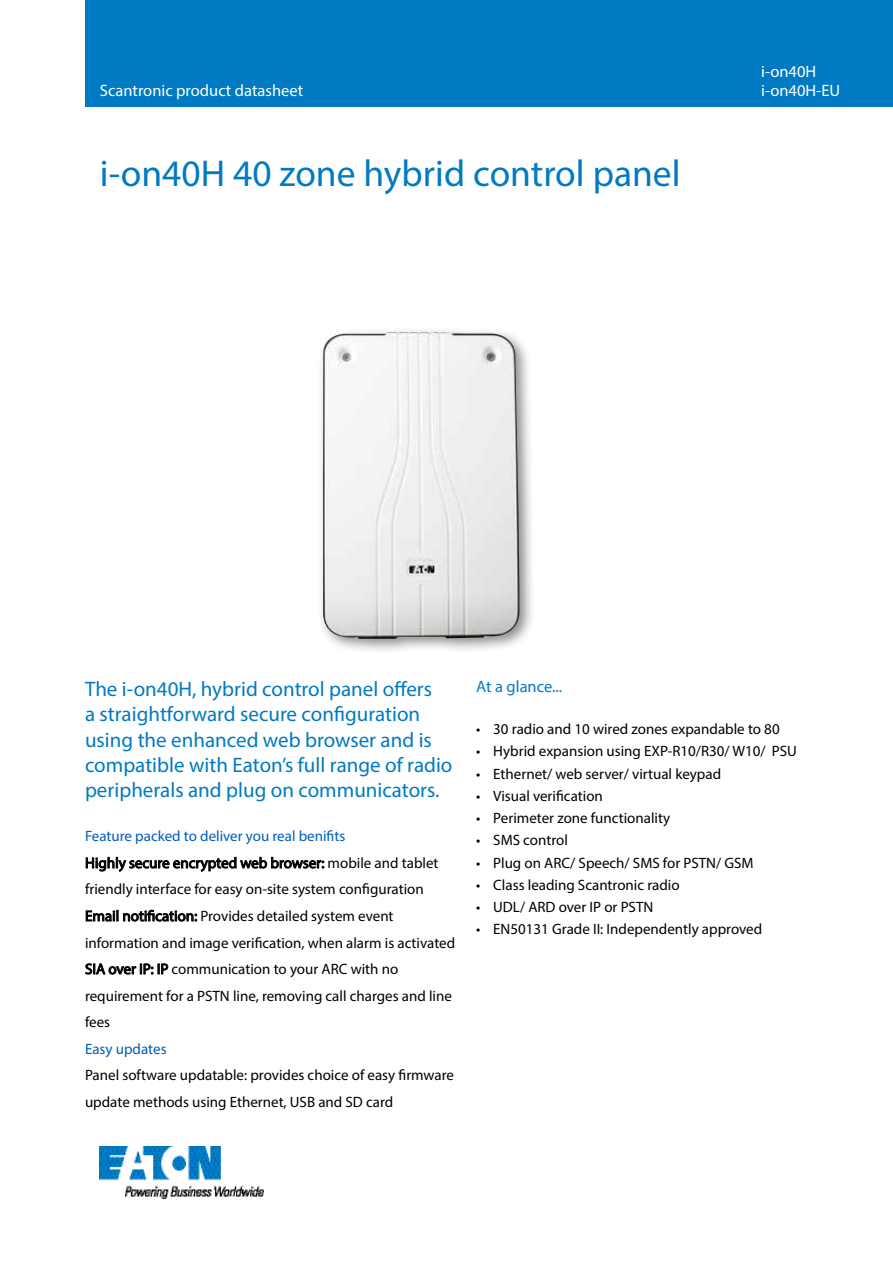
<style>
.page{position:relative;width:893px;height:1263px;background:#fff}
.page>*{position:absolute;margin:0;border:0;box-sizing:border-box;transform-origin:0 0}
.t1{font:37.5px "Myriad Pro";color:#007ac2}
.t2{font:21px/25.2px "Myriad Pro";color:#007ac2}
.t3{font:16.5px/18.8px "Myriad Pro";color:#fff}
.t4{font:16.5px "Myriad Pro";color:#007ac2}
.t5{font:15px/26.5px "Myriad Pro";color:#000}
.t6{font:15px "Myriad Pro";color:#005db9}
</style>
<div class="page">
<div style="left:85px;top:0;width:808px;height:106px;background:#007ac2"></div>
<svg style="left:86px;top:856px;width:238px;height:16px"></svg>
<svg style="left:86px;top:910px;width:111px;height:12px"></svg>
<svg style="left:85px;top:963px;width:83px;height:12px"></svg>
<img style="left:100px;top:1146px;width:164px;height:53px">
<div style="left:316px;top:326px;width:220px;height:329px;background:#000;opacity:.45"></div>
<img style="left:323px;top:332px;width:196px;height:308px">
<p class="t3" style="left:100px;top:81px;width:205px">Scantronic product datasheet</p>
<h1 class="t1" style="left:100px;top:151px;width:582px">i-on40H 40 zone hybrid control panel</h1>
<p class="t3" style="left:761px;top:62px;width:80px">i-on40H i-on40H-EU</p>
<h2 class="t2" style="left:85px;top:676px;width:349px">The i-on40H, hybrid control panel offers</h2>
<p class="t4" style="left:476px;top:677px;width:88px">At a glance...</p>
<h2 class="t2" style="left:85px;top:701px;width:369px">a straightforward secure configuration using the enhanced web browser and is compatible with Eaton’s full range of radio peripherals and plug on communicators.</h2>
<p class="t6" style="left:85px;top:827px;width:262px">Feature packed to deliver you real benifits</p>
<p class="t5" style="left:85px;top:849px;width:372px">Highly secure encrypted web browser: mobile and tablet friendly interface for easy on-site system configuration Email notification: Provides detailed system event information and image verification, when alarm is activated SIA over IP: IP communication to your ARC with no requirement for a PSTN line, removing call charges and line fees</p>
<p class="t6" style="left:85px;top:1039px;width:83px">Easy updates</p>
<p class="t5" style="left:85px;top:1061px;width:371px">Panel software updatable: provides choice of easy firmware update methods using Ethernet, USB and SD card</p>
<p class="t5" style="left:476px;top:716px;width:305px">• 30 radio and 10 wired zones expandable to 80</p>
<p class="t5" style="left:476px;top:738px;width:322px">• Hybrid expansion using EXP-R10/R30/ W10/ PSU</p>
<p class="t5" style="left:476px;top:760px;width:246px">• Ethernet/ web server/ virtual keypad</p>
<p class="t5" style="left:476px;top:782px;width:128px">• Visual verification</p>
<p class="t5" style="left:476px;top:805px;width:196px">• Perimeter zone functionality</p>
<p class="t5" style="left:476px;top:827px;width:93px">• SMS control</p>
<p class="t5" style="left:476px;top:849px;width:279px">• Plug on ARC/ Speech/ SMS for PSTN/ GSM</p>
<p class="t5" style="left:476px;top:871px;width:205px">• Class leading Scantronic radio</p>
<p class="t5" style="left:476px;top:894px;width:179px">• UDL/ ARD over IP or PSTN</p>
<p class="t5" style="left:476px;top:916px;width:287px">• EN50131 Grade II: Independently approved</p>
</div>
